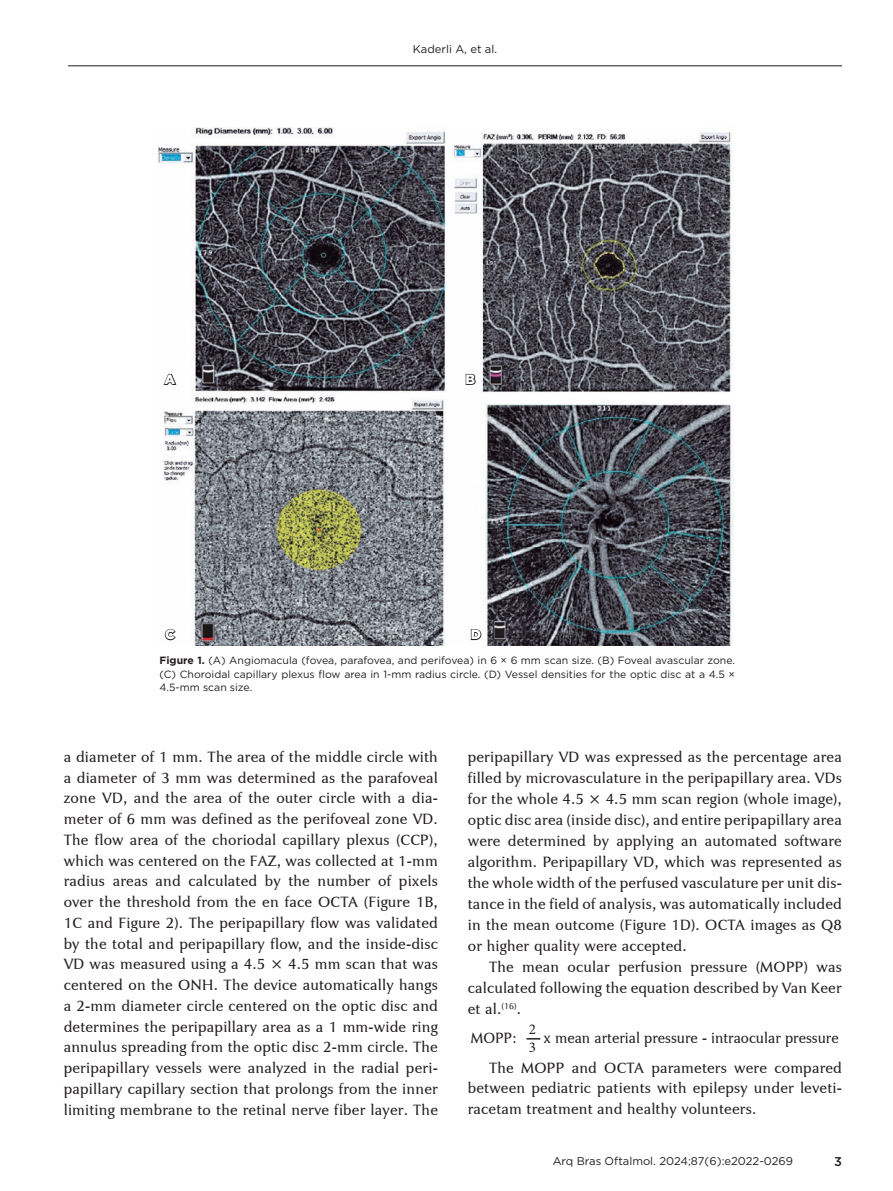
<style>
.page{position:relative;width:893px;height:1191px;background:#fff}
.page>*{position:absolute;margin:0;border:0;box-sizing:border-box;transform-origin:0 0}
.t1{font:15px/20.7px "Jaguar JC Book";letter-spacing:.015em;color:#231f20;text-align:justify}
.t2{font:15px/29.5px "Jaguar JC Book";letter-spacing:.015em;color:#231f20;text-align:right;scale:.96 1}
.t3{font:15px/18px "Minion Pro";color:#231f20}
.t4{font:900 13.5px "Gotham";color:#fff}
.t5{font:500 12.75px "Gotham";color:#231f20}
.t6{font:11.25px "Gotham";color:#231f20}
.t7{font:10.5px/13.5px "Gotham";color:#231f20;text-align:justify}
.s1{font-weight:700}
</style>
<div class="page">
<hr style="left:68px;top:65px;width:774px;height:1px;background:#231f20">
<svg style="left:526px;top:1038px;width:14px;height:1px"></svg>
<img style="left:158px;top:128px;width:575px;height:517px">
<svg style="left:163px;top:373px;width:15px;height:13px"></svg>
<svg style="left:465px;top:373px;width:11px;height:12px"></svg>
<svg style="left:470px;top:628px;width:12px;height:13px"></svg>
<svg style="left:164px;top:628px;width:13px;height:13px"></svg>
<p class="t6" style="left:413px;top:41px;width:86px">Kaderli A, et al.</p>
<p class="t4" style="left:165px;top:370px;width:12px">A</p>
<p class="t4" style="left:466px;top:370px;width:11px">B</p>
<p class="t4" style="left:165px;top:625px;width:11px">C</p>
<p class="t4" style="left:471px;top:625px;width:12px">D</p>
<p class="t7" style="left:160px;top:653px;width:577px"><span class="s1">Figure 1.</span> (A) Angiomacula (fovea, parafovea, and perifovea) in 6 × 6 mm scan size. (B) Foveal avascular zone. (C) Choroidal capillary plexus flow area in 1-mm radius circle. (D) Vessel densities for the optic disc at a 4.5 × 4.5-mm scan size.</p>
<p class="t1" style="left:64px;top:746px;width:376px">a diameter of 1 mm. The area of the middle circle with a diameter of 3 mm was determined as the parafoveal zone VD, and the area of the outer circle with a dia&shy;meter of 6 mm was defined as the perifoveal zone VD.<br>The flow area of the choriodal capillary plexus (CCP), which was centered on the FAZ, was collected at 1-mm radius areas and calculated by the number of pixels over the threshold from the en face OCTA (Figure 1B, 1C and Figure 2). The peripapillary flow was validated by the total and peripapillary flow, and the inside-disc VD was measured using a 4.5 × 4.5 mm scan that was centered on the ONH. The device automatically hangs a 2-mm diameter circle centered on the optic disc and determines the peripapillary area as a 1 mm-wide ring annulus spreading from the optic disc 2-mm circle. The peripapillary vessels were analyzed in the radial peri&shy;papillary capillary section that prolongs from the inner limiting membrane to the retinal nerve fiber layer. The</p>
<p class="t1" style="left:468px;top:746px;width:376px">peripapillary VD was expressed as the percentage area filled by microvasculature in the peripapillary area. VDs for the whole 4.5 × 4.5 mm scan region (whole image), optic disc area (inside disc), and entire peripapillary area were determined by applying an automated software algorithm. Peripapillary VD, which was represented as the whole width of the perfused vasculature per unit dis&shy;tance in the field of analysis, was automatically included in the mean outcome (Figure 1D). OCTA images as Q8 or higher quality were accepted.</p>
<p class="t1" style="left:468px;top:956px;width:376px;text-indent:21px">The mean ocular perfusion pressure (MOPP) was calculated following the equation described by Van Keer et al.<sup>(16)</sup>.</p>
<p class="t2" style="left:471px;top:1023px;width:49px">MOPP:</p>
<p class="t3" style="left:529px;top:1020px;width:9px">2<br>3</p>
<p class="t2" style="left:489px;top:1023px;width:369px">x mean arterial pressure - intraocular pressure<br>The MOPP and OCTA parameters were compared</p>
<p class="t1" style="left:468px;top:1078px;width:376px">between pediatric patients with epilepsy under leveti&shy;racetam treatment and healthy volunteers.</p>
<p class="t6" style="left:553px;top:1153px;width:242px">Arq Bras Oftalmol. 2024;87(6):e2022-0269</p>
<p class="t5" style="left:834px;top:1153px;width:9px">3</p>
</div>
